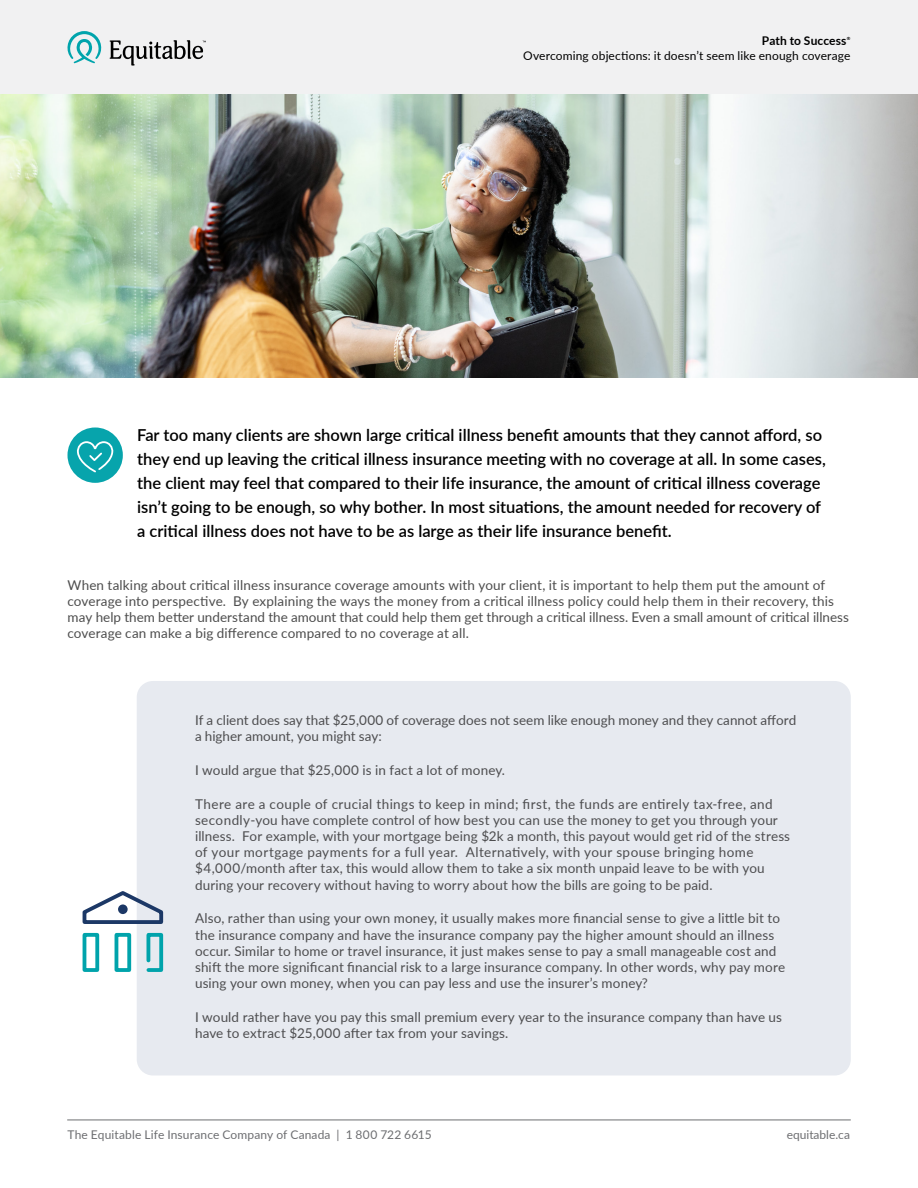
<style>
.page{position:relative;width:918px;height:1188px;background:#fff}
.page>*{position:absolute;margin:0;border:0;box-sizing:border-box;transform-origin:0 0}
.t1{font:600 16.5px/24px "Lato";color:#000}
.t2{font:13.5px/16.2px "Lato";letter-spacing:.01em;color:#4d4d4f}
.t3{font:13.5px/16.2px "Lato";letter-spacing:.005em;color:#4d4d4d}
.t4{font:12px "Lato";letter-spacing:.01em;color:#6d6e71}
.t5{font:12px "Lato";letter-spacing:.01em;color:#000}
.t6{font:700 12px "Lato";letter-spacing:.01em;color:#000}
.t7{font:700 4.35px "Lato";color:#000}
</style>
<div class="page">
<div style="left:68px;top:427px;width:55px;height:56px;background:#07a4ac;border-radius:50%"></div>
<div style="left:0;top:0;width:918px;height:94px;background:#f1f1f2"></div>
<svg style="left:68px;top:31px;width:34px;height:32px"></svg>
<svg style="left:110px;top:40px;width:96px;height:26px"></svg>
<hr style="left:67px;top:1120px;width:784px;height:1px;background:#6d6e71">
<div style="left:137px;top:681px;width:714px;height:394px;background:#e7eaf0;border-radius:16px"></div>
<img style="left:0;top:94px;width:918px;height:284px">
<svg style="left:82px;top:891px;width:82px;height:81px"></svg>
<div style="left:118px;top:904px;width:10px;height:10px;background:#1c3866;border-radius:50%"></div>
<svg style="left:77px;top:441px;width:36px;height:32px"></svg>
<p class="t6" style="left:762px;top:32px;width:86px">Path to Success</p>
<p class="t7" style="left:847px;top:35px;width:5px">®</p>
<p class="t5" style="left:523px;top:47px;width:329px">Overcoming objections: it doesn’t seem like enough coverage</p>
<p class="t1" style="left:137px;top:422px;width:690px">Far too many clients are shown large critical illness benefit amounts that they cannot afford, so they end up leaving the critical illness insurance meeting with no coverage at all. In some cases, the client may feel that compared to their life insurance, the amount of critical illness coverage isn’t going to be enough, so why bother. In most situations, the amount needed for recovery of a critical illness does not have to be as large as their life insurance benefit.</p>
<p class="t3" style="left:68px;top:576px;width:783px">When talking about critical illness insurance coverage amounts with your client, it is important to help them put the amount of coverage into perspective. By explaining the ways the money from a critical illness policy could help them in their recovery, this may help them better understand the amount that could help them get through a critical illness. Even a small amount of critical illness coverage can make a big difference compared to no coverage at all.</p>
<p class="t2" style="left:195px;top:711px;width:603px">If a client does say that $25,000 of coverage does not seem like enough money and they cannot afford a higher amount, you might say:</p>
<p class="t2" style="left:195px;top:761px;width:312px">I would argue that $25,000 is in fact a lot of money.</p>
<p class="t2" style="left:195px;top:795px;width:597px">There are a couple of crucial things to keep in mind; first, the funds are entirely tax-free, and secondly-you have complete control of how best you can use the money to get you through your illness. For example, with your mortgage being $2k a month, this payout would get rid of the stress of your mortgage payments for a full year. Alternatively, with your spouse bringing home $4,000/month after tax, this would allow them to take a six month unpaid leave to be with you during your recovery without having to worry about how the bills are going to be paid.</p>
<p class="t2" style="left:195px;top:910px;width:592px">Also, rather than using your own money, it usually makes more financial sense to give a little bit to the insurance company and have the insurance company pay the higher amount should an illness occur. Similar to home or travel insurance, it just makes sense to pay a small manageable cost and shift the more significant financial risk to a large insurance company. In other words, why pay more using your own money, when you can pay less and use the insurer’s money?</p>
<p class="t2" style="left:195px;top:1008px;width:588px">I would rather have you pay this small premium every year to the insurance company than have us have to extract $25,000 after tax from your savings.</p>
<p class="t4" style="left:68px;top:1126px;width:366px">The Equitable Life Insurance Company of Canada | 1 800 722 6615</p>
<p class="t4" style="left:787px;top:1126px;width:65px">equitable.ca</p>
</div>
